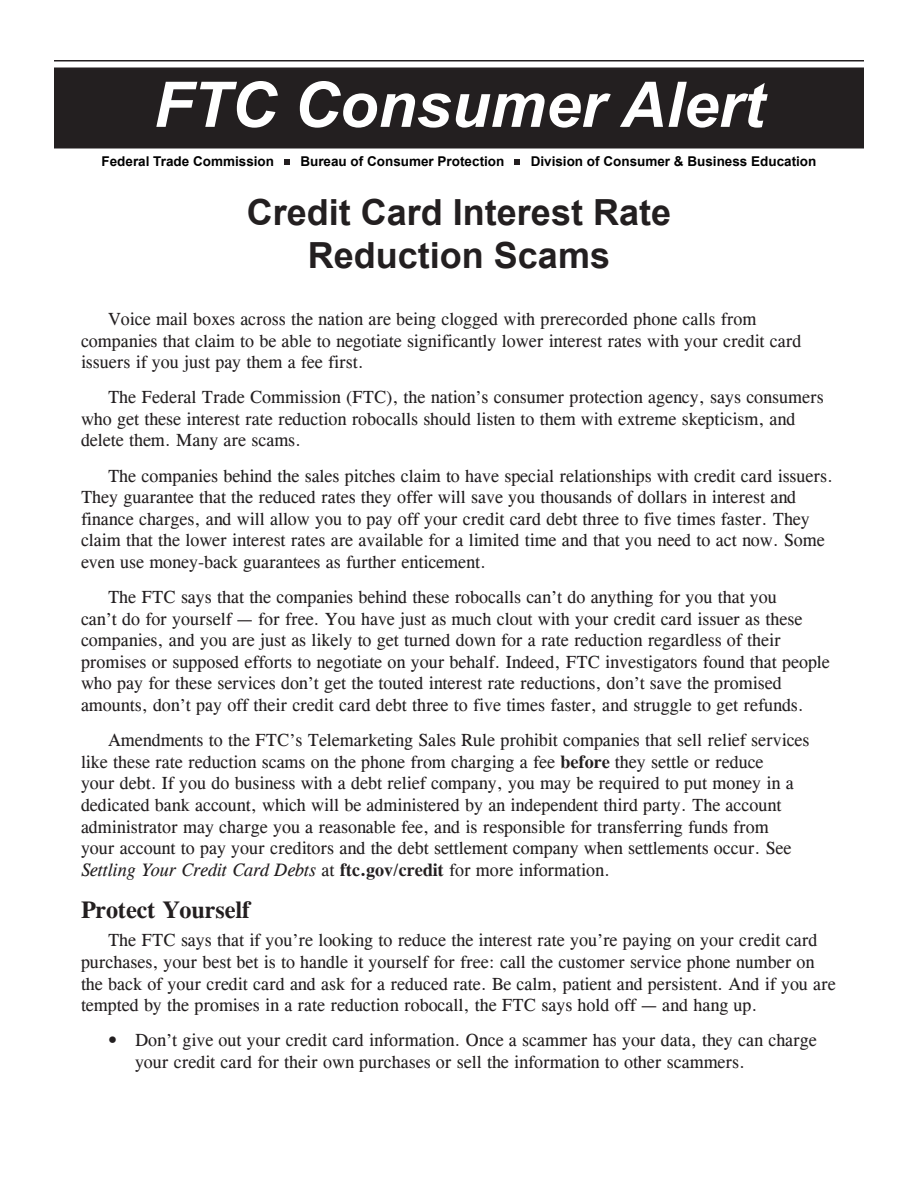
<style>
.page{position:relative;width:918px;height:1188px;background:#fff}
.page>*{position:absolute;margin:0;border:0;box-sizing:border-box;transform-origin:0 0}
.FTC_Consumer_Alert{font:italic 700 63px "Arial";color:#fff}
.t1{font:700 36px/43.2px "Arial";color:#231f20;text-align:center}
.Heading_1{font:700 24px "CG Times";color:#231f20}
.Body_Text{font:18px/21.6px "CG Times";color:#231f20}
.Bullet{font:18px/21.6px "CG Times";color:#231f20}
.FTC__BCP__OCBE{font:700 13.5px "Arial";color:#000}
.s1{font-weight:700}
.s2{font-style:italic}
</style>
<div class="page">
<div style="left:55px;top:68px;width:808px;height:80px;background:#231f20"></div>
<hr style="left:54px;top:60px;width:810px;height:2px;background:#231f20">
<svg style="left:284px;top:159px;width:6px;height:6px"></svg>
<svg style="left:515px;top:159px;width:5px;height:6px"></svg>
<p class="FTC_Consumer_Alert" style="left:154px;top:64px;width:612px">FTC Consumer Alert</p>
<p class="FTC__BCP__OCBE" style="left:102px;top:153px;width:174px">Federal Trade Commission</p>
<p class="FTC__BCP__OCBE" style="left:300px;top:153px;width:206px">Bureau of Consumer Protection</p>
<p class="FTC__BCP__OCBE" style="left:531px;top:153px;width:287px">Division of Consumer &amp; Business Education</p>
<p class="t1" style="left:247px;top:192px;width:426px">Credit Card Interest Rate<br>Reduction Scams</p>
<p class="Body_Text" style="left:81px;top:308px;width:722px;text-indent:27px">Voice mail boxes across the nation are being clogged with prerecorded phone calls from companies that claim to be able to negotiate significantly lower interest rates with your credit card issuers if you just pay them a fee first.</p>
<p class="Body_Text" style="left:81px;top:386px;width:744px;text-indent:27px">The Federal Trade Commission (FTC), the nation’s consumer protection agency, says consumers who get these interest rate reduction robocalls should listen to them with extreme skepticism, and delete them. Many are scams.</p>
<p class="Body_Text" style="left:81px;top:465px;width:754px;text-indent:27px">The companies behind the sales pitches claim to have special relationships with credit card issuers.<br>They guarantee that the reduced rates they offer will save you thousands of dollars in interest and finance charges, and will allow you to pay off your credit card debt three to five times faster. They claim that the lower interest rates are available for a limited time and that you need to act now. Some even use money-back guarantees as further enticement.</p>
<p class="Body_Text" style="left:81px;top:586px;width:750px;text-indent:27px">The FTC says that the companies behind these robocalls can’t do anything for you that you<br>can’t do for yourself — for free. You have just as much clout with your credit card issuer as these companies, and you are just as likely to get turned down for a rate reduction regardless of their promises or supposed efforts to negotiate on your behalf. Indeed, FTC investigators found that people who pay for these services don’t get the touted interest rate reductions, don’t save the promised amounts, don’t pay off their credit card debt three to five times faster, and struggle to get refunds.</p>
<p class="Body_Text" style="left:81px;top:729px;width:730px;text-indent:27px">Amendments to the FTC’s Telemarketing Sales Rule prohibit companies that sell relief services like these rate reduction scams on the phone from charging a fee <span class="s1">before</span> they settle or reduce<br>your debt. If you do business with a debt relief company, you may be required to put money in a dedicated bank account, which will be administered by an independent third party. The account administrator may charge you a reasonable fee, and is responsible for transferring funds from<br>your account to pay your creditors and the debt settlement company when settlements occur. See <span class="s2">Settling Your Credit Card Debts</span> at <span class="s1">ftc.gov/credit</span> for more information.</p>
<p class="Heading_1" style="left:81px;top:895px;width:171px">Protect Yourself</p>
<p class="Body_Text" style="left:81px;top:930px;width:756px;text-indent:27px">The FTC says that if you’re looking to reduce the interest rate you’re paying on your credit card purchases, your best bet is to handle it yourself for free: call the customer service phone number on the back of your credit card and ask for a reduced rate. Be calm, patient and persistent. And if you are tempted by the promises in a rate reduction robocall, the FTC says hold off — and hang up.</p>
<p class="Bullet" style="left:135px;top:1029px;width:683px;text-indent:-27px">• Don’t give out your credit card information. Once a scammer has your data, they can charge your credit card for their own purchases or sell the information to other scammers.</p>
</div>
